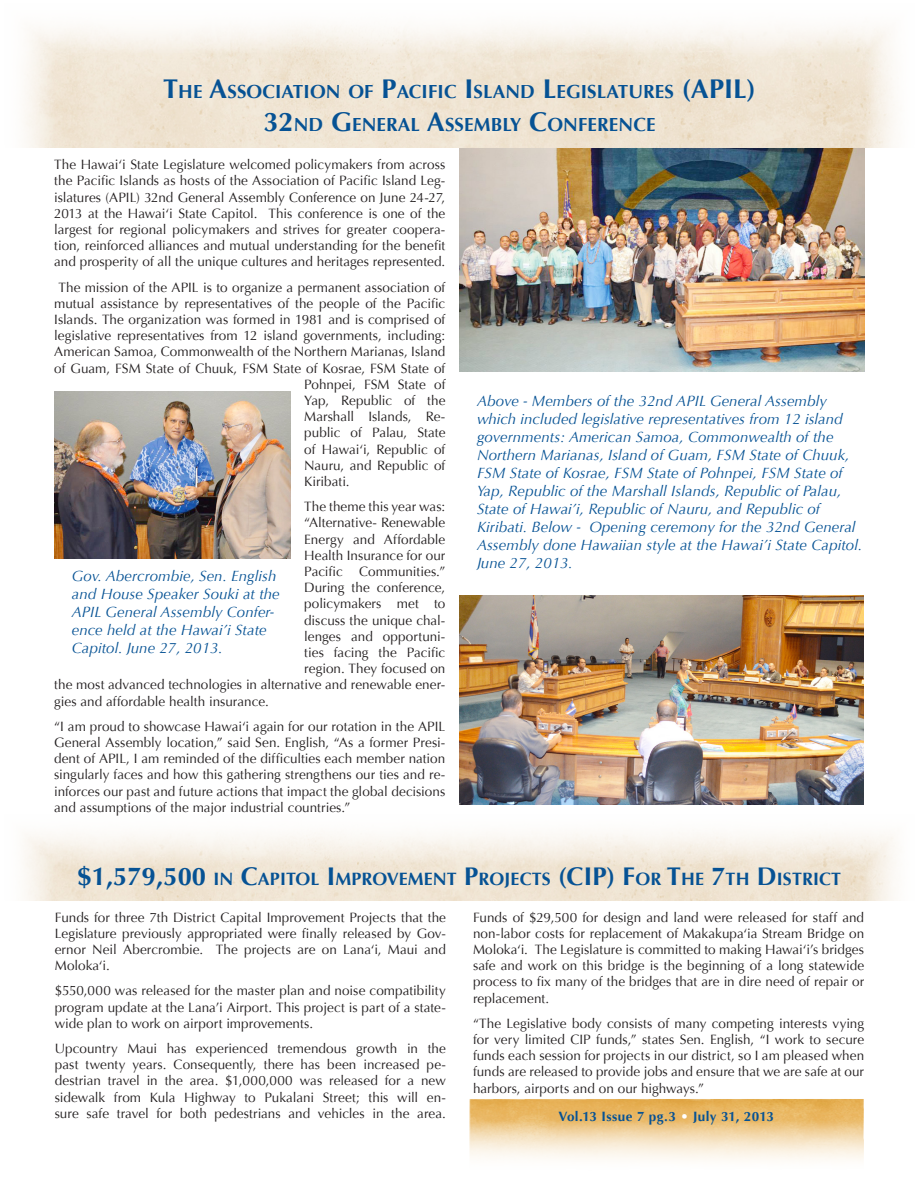
<style>
.page{position:relative;width:918px;height:1188px;background:#fff}
.page>*{position:absolute;margin:0;border:0;box-sizing:border-box;transform-origin:0 0}
.Senate_Headline{font:700 18.9px "Optima";letter-spacing:.005em;color:#065294}
.Senate_Headline-2{font:700 17.85px "Optima";letter-spacing:.005em;color:#065294}
.t1{font:italic 15px/18px "Optima";letter-spacing:.005em;color:#065294}
.Main_Optima{font:13.5px/16.2px "Optima";color:#231f20;text-align:justify}
.Emphasis{font:700 13.5px "Optima";letter-spacing:.03em;color:#065294}
.s1{font-size:27px}
.s2{font-size:25.5px}
.s3{color:#fff}
</style>
<div class="page">
<img style="left:460px;top:148px;width:404px;height:223px">
<img style="left:55px;top:392px;width:236px;height:167px">
<img style="left:460px;top:596px;width:403px;height:209px">
<img style="left:24px;top:25px;width:871px;height:123px">
<img style="left:24px;top:832px;width:872px;height:68px">
<img style="left:470px;top:1099px;width:393px;height:61px">
<p class="Senate_Headline" style="left:163px;top:81px;width:594px"><span class="s1">T</span>HE <span class="s1">A</span>SSOCIATION OF <span class="s1">P</span>ACI FIC <span class="s1">I</span>SLAND <span class="s1">L</span>EGISLATURES <span class="s1">(APIL)</span></p>
<p class="Senate_Headline" style="left:263px;top:113px;width:394px"><span class="s1">32</span>ND <span class="s1">G</span> ENERAL <span class="s1">A</span>SSEMBLY <span class="s1">C</span>ONFERENCE</p>
<p class="Main_Optima" style="left:54px;top:157px;width:393px">The Hawai‘i State Legislature welcomed policymakers from across the Pacific Islands as hosts of the Association of Pacific Island Leg&shy;islatures (APIL) 32nd General Assembly Conference on June 24-27, 2013 at the Hawai‘i State Capitol. This conference is one of the largest for regional policymakers and strives for greater coopera&shy;tion, reinforced alliances and mutual understanding for the benefit and prosperity of all the unique cultures and heritages represented.</p>
<p class="Main_Optima" style="left:59px;top:279px;width:388px">The mission of the APIL is to organize a permanent association of</p>
<p class="Main_Optima" style="left:54px;top:295px;width:393px">mutual assistance by representatives of the people of the Pacific</p>
<p class="Main_Optima" style="left:54px;top:312px;width:393px">Islands. The organization was formed in 1981 and is comprised of</p>
<p class="Main_Optima" style="left:54px;top:328px;width:393px">legislative representatives from 12 island governments, including:</p>
<p class="Main_Optima" style="left:54px;top:344px;width:393px">American Samoa, Commonwealth of the Northern Marianas, Island</p>
<p class="Main_Optima" style="left:54px;top:360px;width:393px">of Guam, FSM State of Chuuk, FSM State of Kosrae, FSM State of</p>
<p class="Main_Optima" style="left:304px;top:376px;width:143px">Pohnpei, FSM State of</p>
<p class="Main_Optima" style="left:304px;top:393px;width:143px">Yap, Republic of the</p>
<p class="Main_Optima" style="left:304px;top:409px;width:143px">Marshall Islands, Re-</p>
<p class="Main_Optima" style="left:304px;top:425px;width:143px">public of Palau, State</p>
<p class="Main_Optima" style="left:304px;top:441px;width:143px">of Hawai‘i, Republic of</p>
<p class="Main_Optima" style="left:304px;top:457px;width:143px">Nauru, and Republic of</p>
<p class="Main_Optima" style="left:304px;top:474px;width:47px">Kiribati.</p>
<p class="Main_Optima" style="left:304px;top:499px;width:143px">The theme this year was:</p>
<p class="Main_Optima" style="left:304px;top:515px;width:143px">“Alternative- Renewable</p>
<p class="Main_Optima" style="left:304px;top:531px;width:143px">Energy and Affordable</p>
<p class="Main_Optima" style="left:304px;top:547px;width:143px">Health Insurance for our</p>
<p class="Main_Optima" style="left:304px;top:564px;width:143px">Pacific Communities.”</p>
<p class="Main_Optima" style="left:304px;top:580px;width:143px">During the conference,</p>
<p class="Main_Optima" style="left:304px;top:596px;width:143px">policymakers met to</p>
<p class="Main_Optima" style="left:304px;top:612px;width:143px">discuss the unique chal-</p>
<p class="Main_Optima" style="left:304px;top:628px;width:143px">lenges and opportuni-</p>
<p class="Main_Optima" style="left:304px;top:645px;width:143px">ties facing the Pacific</p>
<p class="Main_Optima" style="left:304px;top:661px;width:143px">region. They focused on</p>
<p class="Main_Optima" style="left:54px;top:677px;width:393px">the most advanced technologies in alternative and renewable ener-</p>
<p class="Main_Optima" style="left:54px;top:693px;width:216px">gies and affordable health insurance.</p>
<p class="Main_Optima" style="left:54px;top:718px;width:393px">“I am proud to showcase Hawai‘i again for our rotation in the APIL General Assembly location,” said Sen. English, “As a former Presi&shy;dent of APIL, I am reminded of the difficulties each member nation singularly faces and how this gathering strengthens our ties and re&shy;inforces our past and future actions that impact the global decisions and assumptions of the major industrial countries.”</p>
<p class="t1" style="left:72px;top:567px;width:210px">Gov. Abercrombie, Sen. English and House Speaker Souki at the<br>APIL General Assembly Confer&shy;ence held at the Hawai’i State<br>Capitol. June 27, 2013.</p>
<p class="t1" style="left:477px;top:392px;width:387px">Above - Members of the 32nd APIL General Assembly which included legislative representatives from 12 island governments: American Samoa, Commonwealth of the Northern Marianas, Island of Guam, FSM State of Chuuk, FSM State of Kosrae, FSM State of Pohnpei, FSM State of Yap, Republic of the Marshall Islands, Republic of Palau, State of Hawai’i, Republic of Nauru, and Republic of Kiribati. Below - Opening ceremony for the 32nd General Assembly done Hawaiian style at the Hawai’i State Capitol.<br>June 27, 2013.</p>
<p class="Senate_Headline-2" style="left:77px;top:869px;width:746px"><span class="s2">$1,579,500</span> I N <span class="s2">C</span>APITOL <span class="s2">I</span>MPROVEMENT <span class="s2">P</span>ROJECTS <span class="s2">(CIP) F</span>OR <span class="s2">T</span>HE <span class="s2">7</span>TH <span class="s2">D</span>ISTRICT</p>
<p class="Main_Optima" style="left:55px;top:909px;width:393px">Funds for three 7th District Capital Improvement Projects that the Legislature previously appropriated were finally released by Gov&shy;ernor Neil Abercrombie. The projects are on Lana‘i, Maui and Moloka‘i.</p>
<p class="Main_Optima" style="left:55px;top:983px;width:393px">$550,000 was released for the master plan and noise compatibility program update at the Lana’i Airport. This project is part of a state&shy;wide plan to work on airport improvements.</p>
<p class="Main_Optima" style="left:55px;top:1041px;width:393px">Upcountry Maui has experienced tremendous growth in the past twenty years. Consequently, there has been increased pe&shy;destrian travel in the area. $1,000,000 was released for a new sidewalk from Kula Highway to Pukalani Street; this will en&shy;sure safe travel for both pedestrians and vehicles in the area.</p>
<p class="Main_Optima" style="left:473px;top:909px;width:393px">Funds of $29,500 for design and land were released for staff and non-labor costs for replacement of Makakupa‘ia Stream Bridge on Moloka‘i. The Legislature is committed to making Hawai‘i’s bridges safe and work on this bridge is the beginning of a long statewide process to fix many of the bridges that are in dire need of repair or replacement.</p>
<p class="Main_Optima" style="left:473px;top:1015px;width:393px">“The Legislative body consists of many competing interests vying for very limited CIP funds,” states Sen. English, “I work to secure funds each session for projects in our district, so I am pleased when funds are released to provide jobs and ensure that we are safe at our harbors, airports and on our highways.”</p>
<p class="Emphasis" style="left:558px;top:1108px;width:217px">Vol.13 Issue 7 pg.3 <span class="s3">•</span> July 31, 2013</p>
</div>
